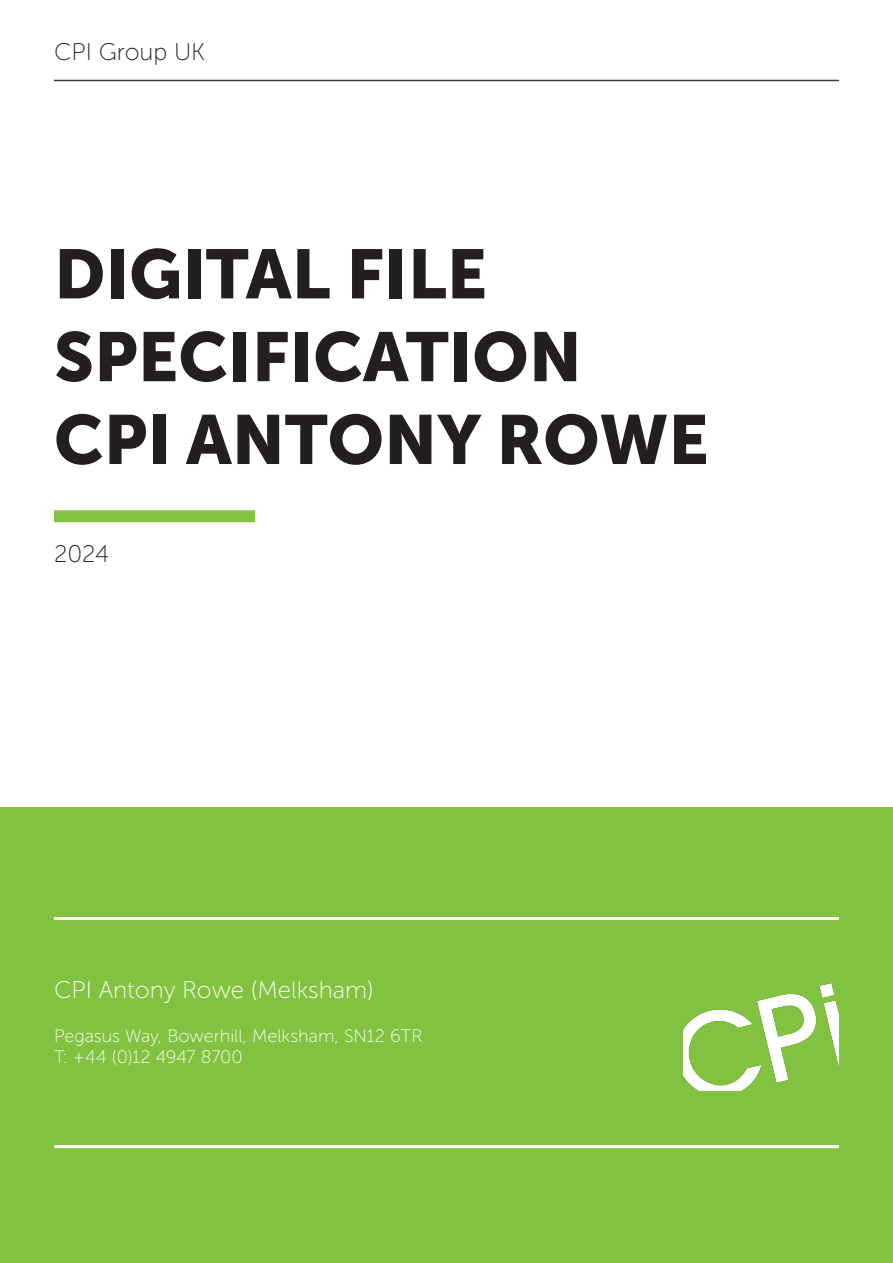
<style>
.page{position:relative;width:893px;height:1263px;background:#fff}
.page>*{position:absolute;margin:0;border:0;box-sizing:border-box;transform-origin:0 0}
.t1{font:69px "Museo Sans 900";color:#231f20}
.t2{font:24px "Museo Sans 100";color:#fff}
.t3{font:24px "Museo Sans 100";color:#231f20}
.Body_text_-_MS300{font:18px "Museo Sans 100";color:#fff}
</style>
<div class="page">
<div style="left:0;top:808px;width:893px;height:455px;background:#81c340"></div>
<hr style="left:54px;top:80px;width:785px;height:1px;background:#2f3b41">
<div style="left:54px;top:510px;width:201px;height:12px;background:#81c340"></div>
<hr style="left:54px;top:917px;width:785px;height:3px;background:#fff">
<hr style="left:54px;top:1145px;width:785px;height:3px;background:#fff">
<img style="left:683px;top:984px;width:155px;height:106px">
<p class="t3" style="left:54px;top:39px;width:153px">CPI Group UK</p>
<p class="t1" style="left:54px;top:235px;width:435px">DIGITAL FILE</p>
<p class="t1" style="left:54px;top:318px;width:529px">SPECIFICATION</p>
<p class="t1" style="left:54px;top:401px;width:656px">CPI ANTONY ROWE</p>
<p class="t3" style="left:54px;top:541px;width:57px">2024</p>
<p class="t2" style="left:54px;top:977px;width:321px">CPI Antony Rowe (Melksham)</p>
<p class="Body_text_-_MS300" style="left:54px;top:1026px;width:370px">Pegasus Way, Bowerhill, Melksham, SN12 6TR</p>
<p class="Body_text_-_MS300" style="left:54px;top:1047px;width:190px">T: +44 (0)12 4947 8700</p>
</div>
